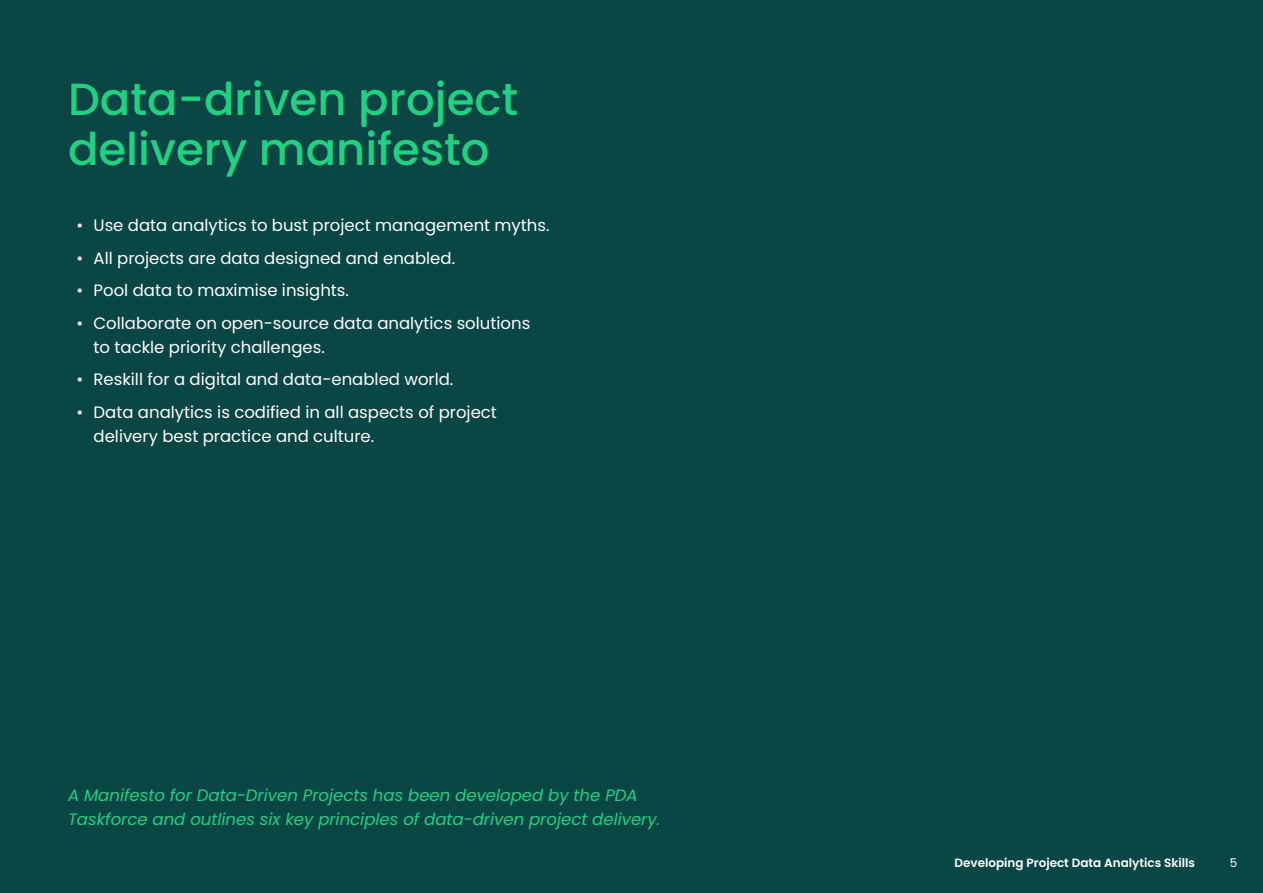
<style>
.page{position:relative;width:1263px;height:893px;background:#094644}
.page>*{position:absolute;margin:0;border:0;box-sizing:border-box;transform-origin:0 0}
.t1{font:500 45px/49.5px "Poppins";color:#21d182}
.t2{font:16.5px/24px "Poppins";color:#fff}
.t3{font:italic 16.5px/24px "Poppins";color:#21d182}
.t4{font:600 12px "Poppins";color:#fff}
.t5{font:12px "Poppins";color:#fff}
</style>
<div class="page">
<h1 class="t1" style="left:68px;top:75px;width:452px">Data-driven project delivery manifesto</h1>
<p class="t2" style="left:77px;top:214px;width:474px">• Use data analytics to bust project management myths.</p>
<p class="t2" style="left:77px;top:246px;width:380px">• All projects are data designed and enabled.</p>
<p class="t2" style="left:77px;top:279px;width:274px">• Pool data to maximise insights.</p>
<p class="t2" style="left:94px;top:311px;width:438px;text-indent:-17px">• Collaborate on open-source data analytics solutions to tackle priority challenges.</p>
<p class="t2" style="left:77px;top:368px;width:378px">• Reskill for a digital and data-enabled world.</p>
<p class="t2" style="left:94px;top:400px;width:405px;text-indent:-17px">• Data analytics is codified in all aspects of project delivery best practice and culture.</p>
<p class="t3" style="left:68px;top:783px;width:594px">A Manifesto for Data-Driven Projects has been developed by the PDA<br>Taskforce and outlines six key principles of data-driven project delivery.</p>
<p class="t4" style="left:954px;top:856px;width:242px">Developing Project Data Analytics Skills</p>
<p class="t5" style="left:1230px;top:856px;width:9px">5</p>
</div>
